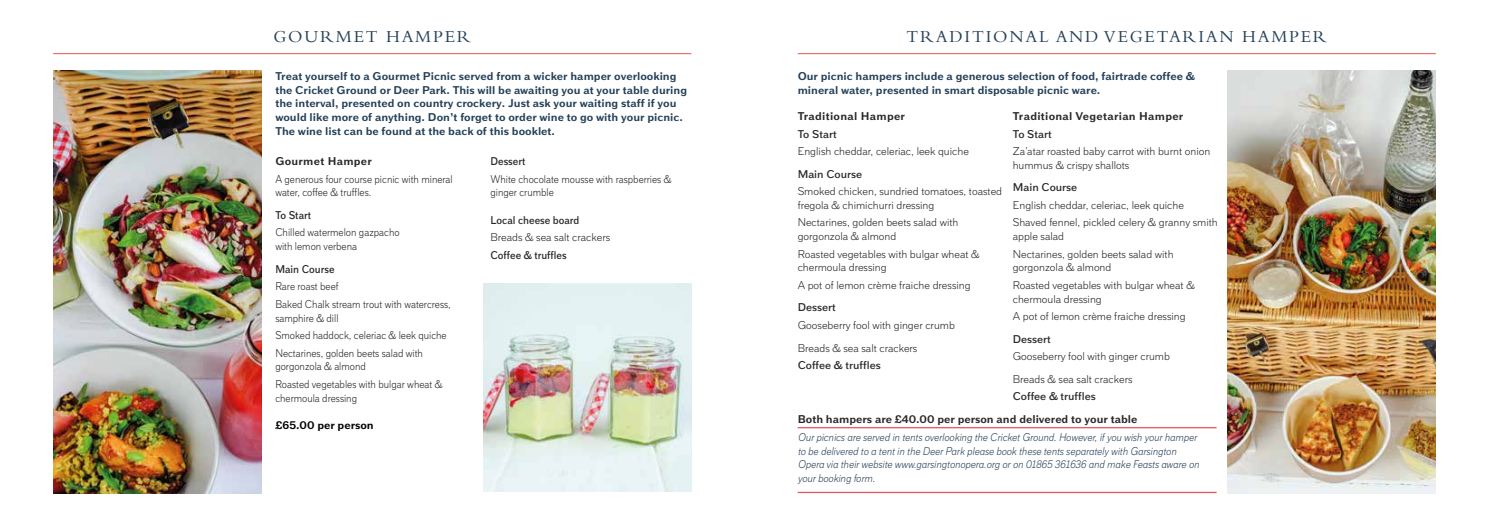
<style>
.page{position:relative;width:1489px;height:525px;background:#fff}
.page>*{position:absolute;margin:0;border:0;box-sizing:border-box;transform-origin:0 0}
.t1{font:17.5px "Bembo";letter-spacing:.1em;color:#244058}
.t2{font:300 11.25px/13.8px "Armitage";color:#282827}
.t3{font:700 11.25px/13.8px "Armitage";color:#244058}
.t4{font:300 11.25px/17.5px "Armitage";color:#282827;scale:.9 1}
.t5{font:italic 300 11.25px/13.8px "Armitage";color:#2d465d;scale:.9 1}
.t6{font:600 11.25px "Armitage";color:#282827}
.t7{font:700 11.25px "Armitage";letter-spacing:.025em;color:#282827}
.t8{font:600 11.25px "Armitage";color:#282827;scale:.9 1}
.t9{font:700 11.25px "Armitage";color:#282827}
.t10{font:700 11.25px "Armitage";color:#000}
</style>
<div class="page">
<hr style="left:53px;top:53px;width:638px;height:1px;background:#ea515a">
<hr style="left:797px;top:53px;width:638px;height:1px;background:#ea515a">
<img style="left:53px;top:71px;width:208px;height:422px">
<img style="left:483px;top:283px;width:208px;height:208px">
<img style="left:1227px;top:71px;width:208px;height:422px">
<hr style="left:797px;top:427px;width:419px;height:1px;background:#ea515a">
<hr style="left:797px;top:491px;width:419px;height:2px;background:#ea515a">
<h1 class="t1" style="left:273px;top:26px;width:199px">GOURMET HAMPER</h1>
<h1 class="t1" style="left:906px;top:26px;width:422px">TRADITIONAL AND VEGETARIAN HAMPER</h1>
<p class="t3" style="left:275px;top:69px;width:413px">Treat yourself to a Gourmet Picnic served from a wicker hamper overlooking the Cricket Ground or Deer Park. This will be awaiting you at your table during the interval, presented on country crockery. Just ask your waiting staff if you would like more of anything. Don’t forget to order wine to go with your picnic.<br>The wine list can be found at the back of this booklet.</p>
<p class="t3" style="left:797px;top:69px;width:399px">Our picnic hampers include a generous selection of food, fairtrade coffee &amp; mineral water, presented in smart disposable picnic ware.</p>
<p class="t7" style="left:797px;top:109px;width:109px">Traditional Hamper</p>
<p class="t6" style="left:797px;top:127px;width:40px">To Start</p>
<p class="t2" style="left:797px;top:144px;width:173px">English cheddar, celeriac, leek quiche</p>
<p class="t6" style="left:797px;top:167px;width:66px">Main Course</p>
<p class="t2" style="left:797px;top:184px;width:206px">Smoked chicken, sundried tomatoes, toasted fregola &amp; chimichurri dressing</p>
<p class="t2" style="left:797px;top:215px;width:162px">Nectarines, golden beets salad with gorgonzola &amp; almond</p>
<p class="t2" style="left:797px;top:246px;width:183px">Roasted vegetables with bulgar wheat &amp; chermoula dressing</p>
<p class="t2" style="left:797px;top:278px;width:174px">A pot of lemon crème fraiche dressing</p>
<p class="t6" style="left:797px;top:301px;width:40px">Dessert</p>
<p class="t2" style="left:797px;top:313px;width:159px;line-height:22.5px">Gooseberry fool with ginger crumb<br>Breads &amp; sea salt crackers</p>
<p class="t6" style="left:797px;top:358px;width:85px">Coffee &amp; truffles</p>
<p class="t7" style="left:1012px;top:109px;width:172px">Traditional Vegetarian Hamper</p>
<p class="t6" style="left:1012px;top:127px;width:40px">To Start</p>
<p class="t2" style="left:1012px;top:144px;width:199px">Za’atar roasted baby carrot with burnt onion hummus &amp; crispy shallots</p>
<p class="t6" style="left:1012px;top:181px;width:66px">Main Course</p>
<p class="t2" style="left:1012px;top:196px;width:207px;line-height:17.5px">English cheddar, celeriac, leek quiche<br>Shaved fennel, pickled celery &amp; granny smith</p>
<p class="t2" style="left:1012px;top:227px;width:162px;line-height:17.5px">apple salad<br>Nectarines, golden beets salad with</p>
<p class="t2" style="left:1012px;top:258px;width:183px;line-height:17.5px">gorgonzola &amp; almond<br>Roasted vegetables with bulgar wheat &amp;</p>
<p class="t2" style="left:1012px;top:289px;width:174px;line-height:17.5px">chermoula dressing<br>A pot of lemon crème fraiche dressing</p>
<p class="t6" style="left:1012px;top:332px;width:40px">Dessert</p>
<p class="t2" style="left:1012px;top:344px;width:159px;line-height:22.5px">Gooseberry fool with ginger crumb<br>Breads &amp; sea salt crackers</p>
<p class="t6" style="left:1012px;top:389px;width:85px">Coffee &amp; truffles</p>
<p class="t7" style="left:275px;top:154px;width:98px">Gourmet Hamper</p>
<p class="t4" style="left:275px;top:171px;width:199px;line-height:13.8px">A generous four course picnic with mineral water, coffee &amp; truffles.</p>
<p class="t8" style="left:275px;top:208px;width:41px">To Start</p>
<p class="t4" style="left:275px;top:225px;width:140px;line-height:13.8px">Chilled watermelon gazpacho with lemon verbena</p>
<p class="t8" style="left:275px;top:262px;width:67px">Main Course</p>
<p class="t4" style="left:275px;top:277px;width:196px">Rare roast beef<br>Baked Chalk stream trout with watercress,</p>
<p class="t4" style="left:275px;top:308px;width:192px">samphire &amp; dill<br>Smoked haddock, celeriac &amp; leek quiche<br>Nectarines, golden beets salad with</p>
<p class="t4" style="left:275px;top:357px;width:187px">gorgonzola &amp; almond<br>Roasted vegetables with bulgar wheat &amp;</p>
<p class="t4" style="left:275px;top:388px;width:92px">chermoula dressing</p>
<p class="t10" style="left:275px;top:418px;width:100px">£65.00 per person</p>
<p class="t8" style="left:490px;top:154px;width:40px">Dessert</p>
<p class="t4" style="left:490px;top:171px;width:203px;line-height:13.8px">White chocolate mousse with raspberries &amp; ginger crumble</p>
<p class="t8" style="left:490px;top:213px;width:100px">Local cheese board</p>
<p class="t2" style="left:490px;top:230px;width:121px">Breads &amp; sea salt crackers</p>
<p class="t8" style="left:490px;top:248px;width:86px">Coffee &amp; truffles</p>
<p class="t9" style="left:797px;top:412px;width:341px">Both hampers are £40.00 per person and delivered to your table</p>
<p class="t5" style="left:797px;top:429px;width:447px">Our picnics are served in tents overlooking the Cricket Ground. However, if you wish your hamper to be delivered to a tent in the Deer Park please book these tents separately with Garsington Opera via their website www.garsingtonopera.org or on 01865 361636 and make Feasts aware on your booking form.</p>
</div>
